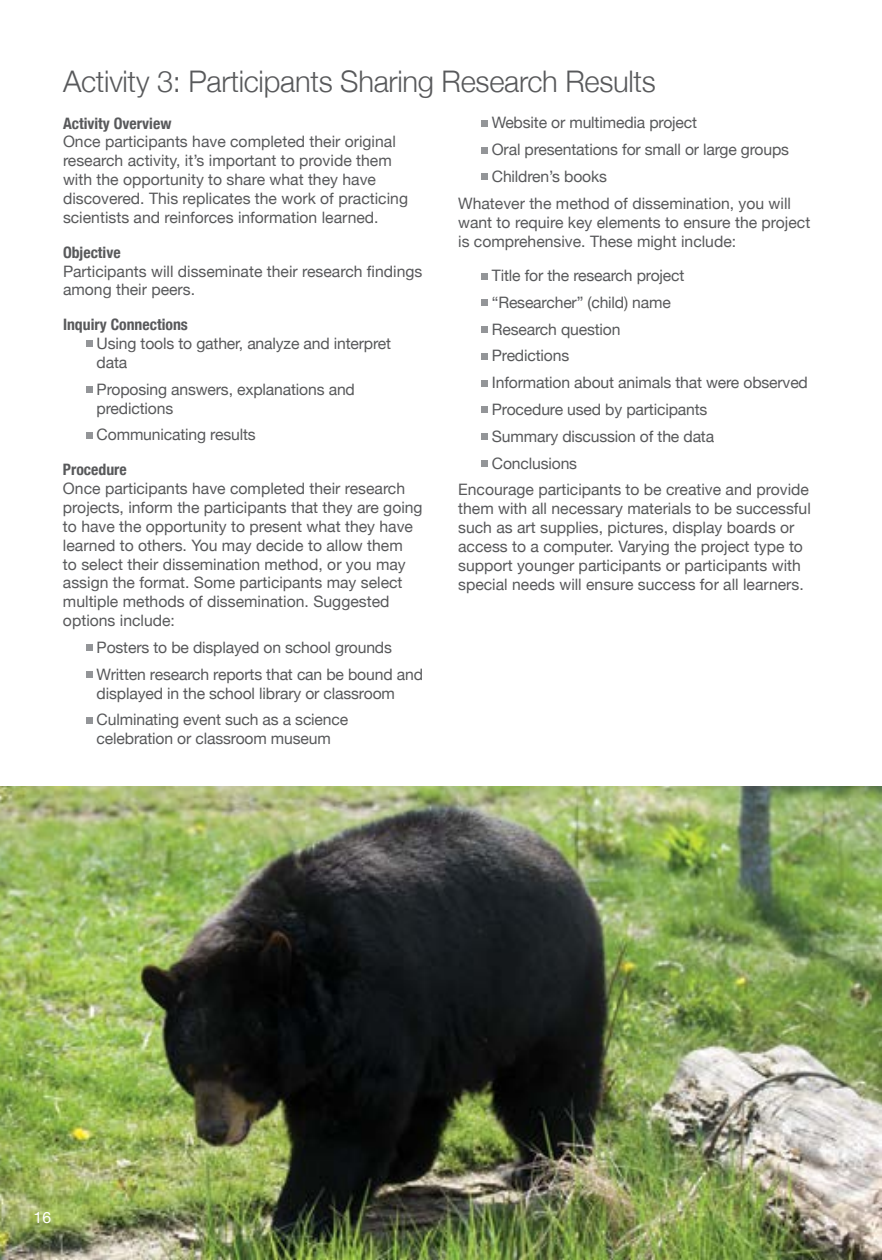
<style>
.page{position:relative;width:882px;height:1260px;background:#fff}
.page>*{position:absolute;margin:0;border:0;box-sizing:border-box;transform-origin:0 0}
.t1{font:300 29.75px "Helvetica Neue";letter-spacing:-.01em;color:#58595b}
.t2{font:15.75px/18.9px "Helvetica Neue";color:#58595b}
.t3{font:700 condensed 15.75px "Helvetica Neue";color:#58595b}
.t4{font:15.75px "Helvetica Neue";color:#fff}
</style>
<div class="page">
<img style="left:0;top:787px;width:882px;height:473px">
<div style="left:86px;top:340px;width:7px;height:7px;background:#939598"></div>
<div style="left:86px;top:386px;width:7px;height:7px;background:#939598"></div>
<div style="left:86px;top:432px;width:7px;height:7px;background:#939598"></div>
<div style="left:86px;top:644px;width:7px;height:7px;background:#939598"></div>
<div style="left:86px;top:671px;width:7px;height:7px;background:#939598"></div>
<div style="left:86px;top:717px;width:7px;height:7px;background:#939598"></div>
<div style="left:481px;top:120px;width:7px;height:7px;background:#939598"></div>
<div style="left:481px;top:147px;width:7px;height:6px;background:#939598"></div>
<div style="left:481px;top:173px;width:7px;height:7px;background:#939598"></div>
<div style="left:481px;top:273px;width:7px;height:6px;background:#939598"></div>
<div style="left:481px;top:299px;width:7px;height:7px;background:#939598"></div>
<div style="left:481px;top:326px;width:7px;height:7px;background:#939598"></div>
<div style="left:481px;top:353px;width:7px;height:7px;background:#939598"></div>
<div style="left:481px;top:380px;width:7px;height:7px;background:#939598"></div>
<div style="left:481px;top:406px;width:7px;height:7px;background:#939598"></div>
<div style="left:481px;top:433px;width:7px;height:7px;background:#939598"></div>
<div style="left:481px;top:460px;width:7px;height:7px;background:#939598"></div>
<h1 class="t1" style="left:63px;top:57px;width:595px">Activity 3: Participants Sharing Research Results</h1>
<p class="t3" style="left:63px;top:110px;width:110px">Activity Overview</p>
<p class="t2" style="left:63px;top:131px;width:347px">Once participants have completed their original research activity, it’s important to provide them with the opportunity to share what they have discovered. This replicates the work of practicing scientists and reinforces information learned.</p>
<p class="t3" style="left:63px;top:239px;width:59px">Objective</p>
<p class="t2" style="left:63px;top:260px;width:361px">Participants will disseminate their research findings among their peers.</p>
<p class="t3" style="left:63px;top:311px;width:126px">Inquiry Connections</p>
<p class="t2" style="left:97px;top:333px;width:296px">Using tools to gather, analyze and interpret data</p>
<p class="t2" style="left:97px;top:379px;width:260px">Proposing answers, explanations and predictions</p>
<p class="t2" style="left:97px;top:424px;width:161px">Communicating results</p>
<p class="t3" style="left:63px;top:456px;width:65px">Procedure</p>
<p class="t2" style="left:63px;top:478px;width:361px">Once participants have completed their research projects, inform the participants that they are going to have the opportunity to present what they have learned to others. You may decide to allow them<br>to select their dissemination method, or you may assign the format. Some participants may select multiple methods of dissemination. Suggested options include:</p>
<p class="t2" style="left:97px;top:633px;width:328px;line-height:26.8px">Posters to be displayed on school grounds<br>Written research reports that can be bound and</p>
<p class="t2" style="left:97px;top:679px;width:300px;line-height:26.8px">displayed in the school library or classroom<br>Culminating event such as a science</p>
<p class="t2" style="left:97px;top:728px;width:236px">celebration or classroom museum</p>
<p class="t2" style="left:492px;top:112px;width:207px">Website or multimedia project</p>
<p class="t2" style="left:492px;top:139px;width:299px">Oral presentations for small or large groups</p>
<p class="t2" style="left:492px;top:166px;width:117px">Children’s books</p>
<p class="t2" style="left:458px;top:193px;width:334px">Whatever the method of dissemination, you will</p>
<p class="t2" style="left:458px;top:211px;width:354px">want to require key elements to ensure the project is comprehensive. These might include:</p>
<p class="t2" style="left:492px;top:265px;width:194px">Title for the research project</p>
<p class="t2" style="left:492px;top:292px;width:181px">“Researcher” (child) name</p>
<p class="t2" style="left:492px;top:319px;width:130px">Research question</p>
<p class="t2" style="left:492px;top:345px;width:79px">Predictions</p>
<p class="t2" style="left:492px;top:372px;width:318px">Information about animals that were observed</p>
<p class="t2" style="left:492px;top:399px;width:217px">Procedure used by participants</p>
<p class="t2" style="left:492px;top:426px;width:224px">Summary discussion of the data</p>
<p class="t2" style="left:492px;top:452px;width:87px">Conclusions</p>
<p class="t2" style="left:458px;top:479px;width:352px">Encourage participants to be creative and provide</p>
<p class="t2" style="left:458px;top:498px;width:354px">them with all necessary materials to be successful such as art supplies, pictures, display boards or access to a computer. Varying the project type to support younger participants or participants with special needs will ensure success for all learners.</p>
<p class="t4" style="left:34px;top:1204px;width:19px">16</p>
</div>
